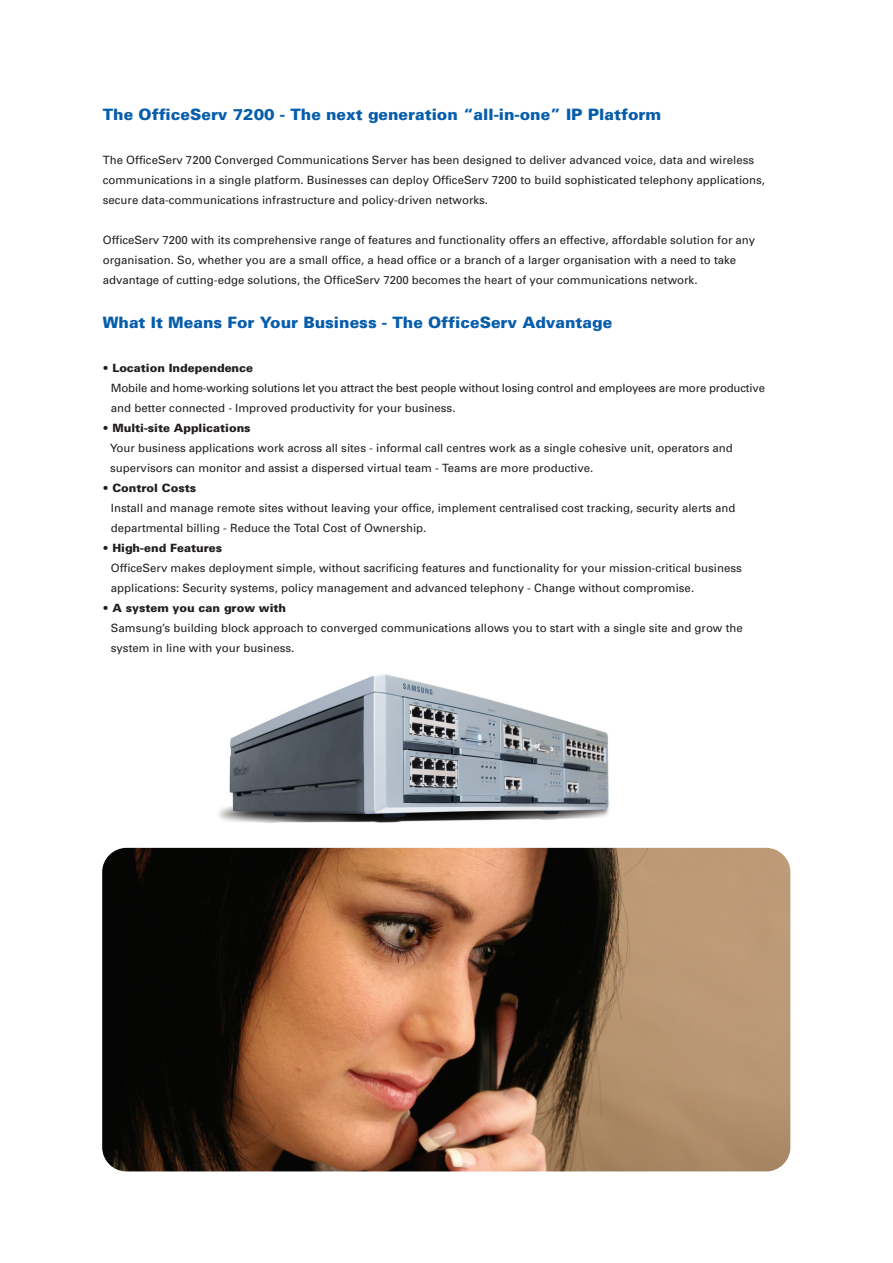
<style>
.page{position:relative;width:893px;height:1263px;background:#fff}
.page>*{position:absolute;margin:0;border:0;box-sizing:border-box;transform-origin:0 0}
.t1{font:900 15.75px "Univers";color:#065dab}
.t2{font:11.4px/20px "Univers";color:#231f20}
.t3{font:900 11.4px "Univers";color:#231f20}
</style>
<div class="page">
<img style="left:219px;top:674px;width:390px;height:149px">
<img style="left:102px;top:848px;width:688px;height:323px;border-radius:24px">
<h1 class="t1" style="left:103px;top:108px;width:560px">The OfficeServ 7200 - The next generation “all-in-one” IP Platform</h1>
<p class="t2" style="left:103px;top:151px;width:663px">The OfficeServ 7200 Converged Communications Server has been designed to deliver advanced voice, data and wireless communications in a single platform. Businesses can deploy OfficeServ 7200 to build sophisticated telephony applications, secure data-communications infrastructure and policy-driven networks.</p>
<p class="t2" style="left:103px;top:231px;width:654px">OfficeServ 7200 with its comprehensive range of features and functionality offers an effective, affordable solution for any organisation. So, whether you are a small office, a head office or a branch of a larger organisation with a need to take advantage of cutting-edge solutions, the OfficeServ 7200 becomes the heart of your communications network.</p>
<h1 class="t1" style="left:103px;top:317px;width:511px">What It Means For Your Business - The OfficeServ Advantage</h1>
<p class="t3" style="left:103px;top:364px;width:152px">• Location Independence</p>
<p class="t2" style="left:111px;top:379px;width:655px">Mobile and home-working solutions let you attract the best people without losing control and employees are more productive and better connected - Improved productivity for your business.</p>
<p class="t3" style="left:103px;top:424px;width:149px">• Multi-site Applications</p>
<p class="t2" style="left:110px;top:439px;width:624px">Your business applications work across all sites - informal call centres work as a single cohesive unit, operators and supervisors can monitor and assist a dispersed virtual team - Teams are more productive.</p>
<p class="t3" style="left:103px;top:484px;width:95px">• Control Costs</p>
<p class="t2" style="left:111px;top:499px;width:626px">Install and manage remote sites without leaving your office, implement centralised cost tracking, security alerts and departmental billing - Reduce the Total Cost of Ownership.</p>
<p class="t3" style="left:103px;top:544px;width:121px">• High-end Features</p>
<p class="t2" style="left:111px;top:559px;width:632px">OfficeServ makes deployment simple, without sacrificing features and functionality for your mission-critical business applications: Security systems, policy management and advanced telephony - Change without compromise.</p>
<p class="t3" style="left:103px;top:604px;width:185px">• A system you can grow with</p>
<p class="t2" style="left:111px;top:619px;width:633px">Samsung’s building block approach to converged communications allows you to start with a single site and grow the system in line with your business.</p>
</div>
